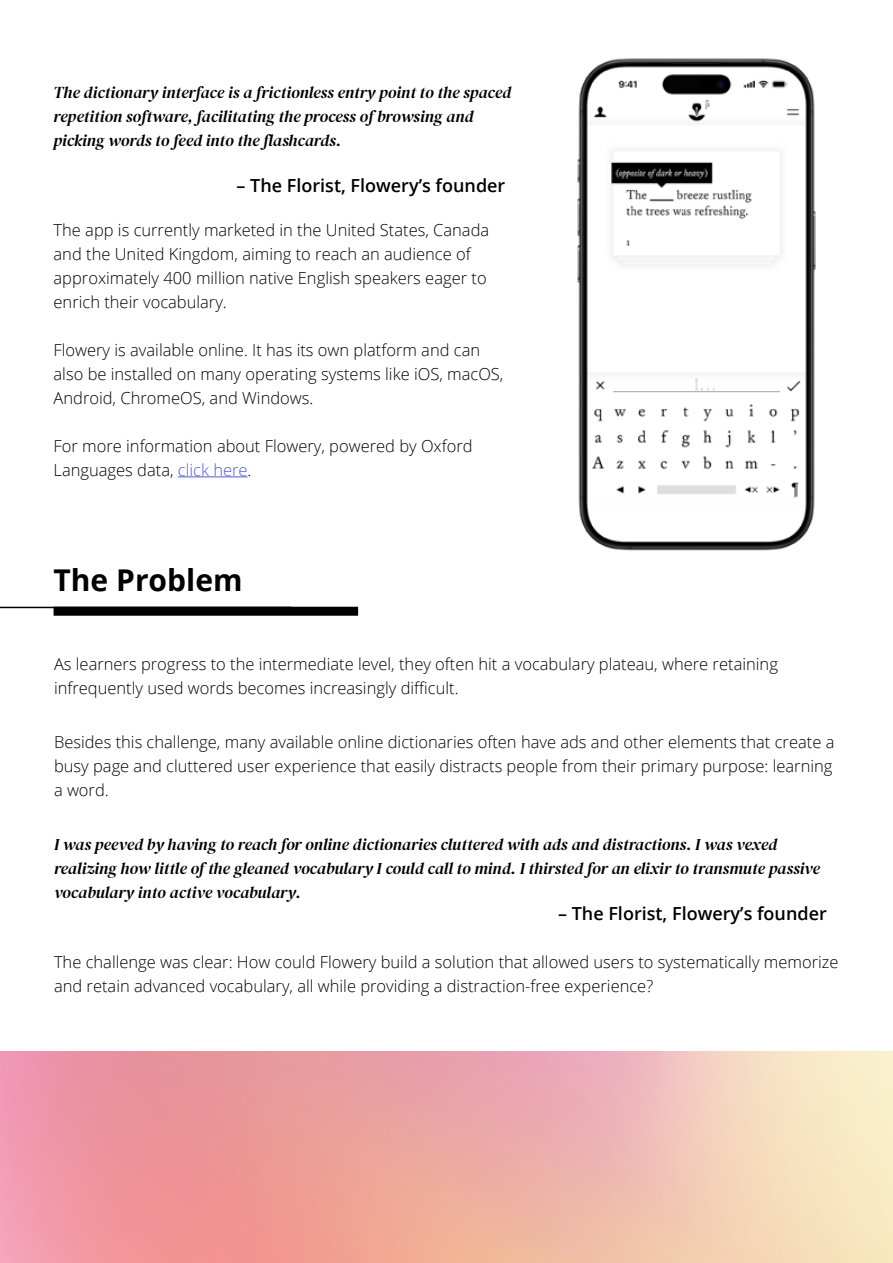
<style>
.page{position:relative;width:893px;height:1263px;background:#fff}
.page>*{position:absolute;margin:0;border:0;box-sizing:border-box;transform-origin:0 0}
.t1{font:700 30px "Open Sans";color:#000}
.t2{font:600 18px "Open Sans";color:#000}
.t3{font:300 16.5px/24px "Open Sans";color:#000}
.t4{font:italic 16.5px/24px "DM Serif Display";color:#000}
.s1{color:#4f5cd6}
</style>
<div class="page">
<hr style="left:0;top:607px;width:291px;height:1px;background:#000">
<div style="left:54px;top:607px;width:304px;height:9px;background:#000"></div>
<img style="left:577px;top:58px;width:239px;height:493px">
<hr style="left:178px;top:476px;width:70px;height:1px;background:#4f5cd6">
<p class="t4" style="left:54px;top:81px;width:459px">The dictionary interface is a frictionless entry point to the spaced repetition software, facilitating the process of browsing and picking words to feed into the flashcards.</p>
<p class="t2" style="left:237px;top:173px;width:270px">– The Florist, Flowery’s founder</p>
<p class="t3" style="left:54px;top:217px;width:437px">The app is currently marketed in the United States, Canada and the United Kingdom, aiming to reach an audience of approximately 400 million native English speakers eager to enrich their vocabulary.</p>
<p class="t3" style="left:54px;top:337px;width:451px">Flowery is available online. It has its own platform and can also be installed on many operating systems like iOS, macOS,<br>Android, ChromeOS, and Windows.</p>
<p class="t3" style="left:54px;top:433px;width:421px">For more information about Flowery, powered by Oxford<br>Languages data, <span class="s1">click here</span>.</p>
<h1 class="t1" style="left:54px;top:559px;width:190px">The Problem</h1>
<p class="t3" style="left:54px;top:651px;width:725px">As learners progress to the intermediate level, they often hit a vocabulary plateau, where retaining infrequently used words becomes increasingly difficult.</p>
<p class="t3" style="left:54px;top:729px;width:782px;text-align:justify">Besides this challenge, many available online dictionaries often have ads and other elements that create a busy page and cluttered user experience that easily distracts people from their primary purpose: learning a word.</p>
<p class="t4" style="left:54px;top:832px;width:768px">I was peeved by having to reach for online dictionaries cluttered with ads and distractions. I was vexed realizing how little of the gleaned vocabulary I could call to mind. I thirsted for an elixir to transmute passive vocabulary into active vocabulary.</p>
<p class="t2" style="left:558px;top:901px;width:270px">– The Florist, Flowery’s founder</p>
<p class="t3" style="left:54px;top:949px;width:786px">The challenge was clear: How could Flowery build a solution that allowed users to systematically memorize and retain advanced vocabulary, all while providing a distraction-free experience?</p>
</div>
